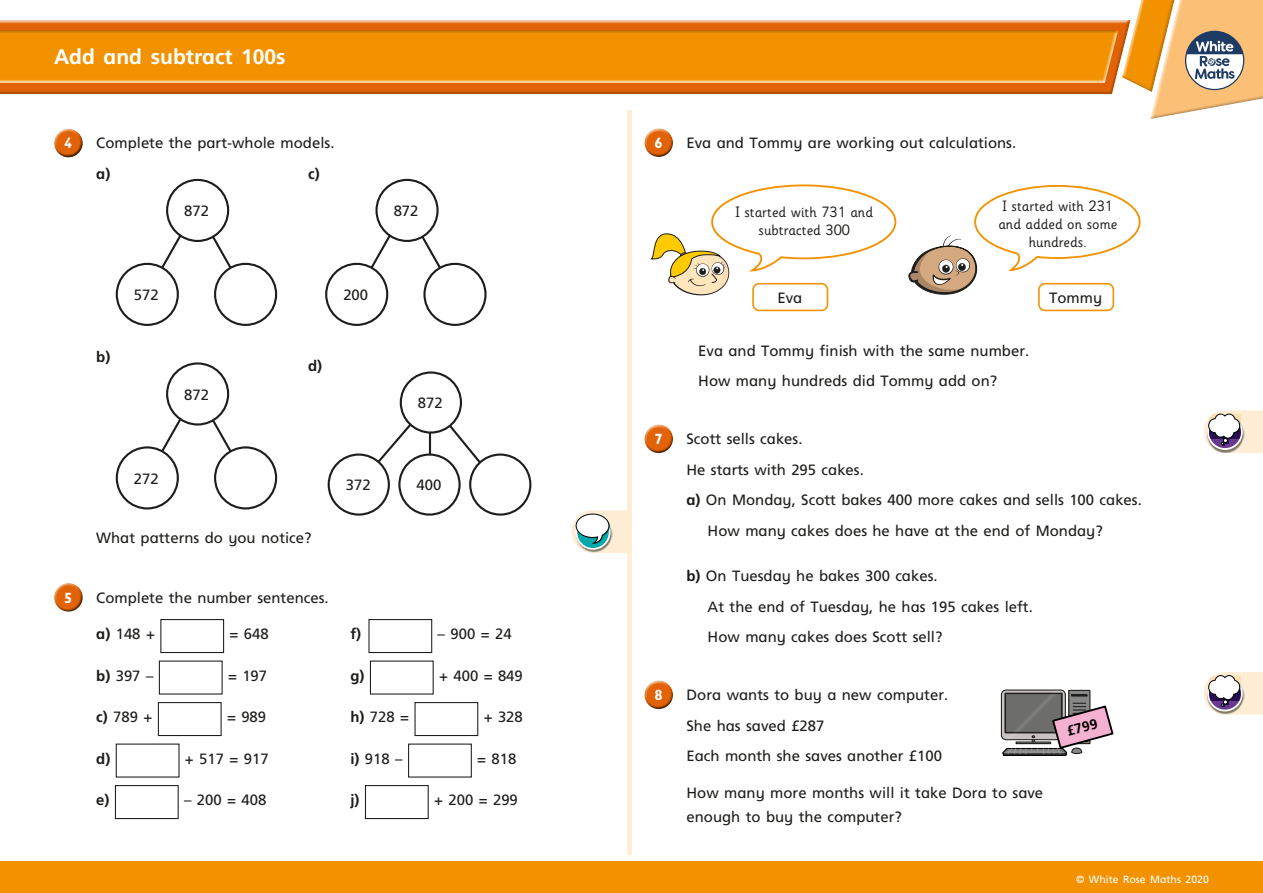
<style>
.page{position:relative;width:1263px;height:893px;background:#fff}
.page>*{position:absolute;margin:0;border:0;box-sizing:border-box;transform-origin:0 0}
.t1{font:700 21px "Frutiger Inf";color:#fff}
.t2{font:14.85px/30.6px "Frutiger Inf";color:#1d1d1b}
.t3{font:14.85px/17.9px "Sassoon Infant Std";color:#1d1d1b;text-align:center}
.t4{font:700 14.85px "Frutiger Inf";color:#1d1d1b}
.t5{font:700 14.85px "Gill Infant";color:#fff}
.t6{font:700 14.1px "Frutiger Inf";color:#000}
.t7{font:10.5px "Frutiger Inf";color:#fff}
.s1{font-weight:700}
</style>
<div class="page">
<hr style="left:627px;top:111px;width:4px;height:744px;background:#ffeed5">
<div style="left:0;top:20px;width:1131px;height:76px;background:#1d1d1b;opacity:.27"></div>
<div style="left:0;top:29px;width:1119px;height:55px;background:#1d1d1b;opacity:.27"></div>
<svg style="left:1122px;top:0;width:141px;height:119px"></svg>
<div style="left:0;top:862px;width:1263px;height:31px;background:#f39200"></div>
<svg style="left:1204px;top:672px;width:59px;height:43px"></svg>
<svg style="left:1204px;top:410px;width:59px;height:43px"></svg>
<svg style="left:572px;top:510px;width:55px;height:43px"></svg>
<div style="left:644px;top:128px;width:30px;height:23px;background:#fff;opacity:.75"></div>
<div style="left:644px;top:132px;width:31px;height:27px;background:#1d1d1b;opacity:.75"></div>
<svg style="left:650px;top:184px;width:247px;height:112px"></svg>
<svg style="left:908px;top:185px;width:233px;height:110px"></svg>
<div style="left:753px;top:284px;width:74px;height:26px;background:#fff;border-radius:6px"></div>
<div style="left:752px;top:283px;width:76px;height:28px;border:2px solid #f39200;border-radius:6px"></div>
<div style="left:1039px;top:284px;width:74px;height:26px;background:#fff;border-radius:6px"></div>
<div style="left:1038px;top:283px;width:76px;height:28px;border:2px solid #f39200;border-radius:6px"></div>
<div style="left:644px;top:424px;width:30px;height:23px;background:#fff;opacity:.75"></div>
<div style="left:644px;top:429px;width:31px;height:26px;background:#1d1d1b;opacity:.75"></div>
<div style="left:644px;top:680px;width:30px;height:23px;background:#fff;opacity:.75"></div>
<div style="left:644px;top:685px;width:31px;height:26px;background:#1d1d1b;opacity:.75"></div>
<div style="left:1001px;top:689px;width:65px;height:51px;border:1px solid #1d1d1b;border-radius:5px"></div>
<svg style="left:1002px;top:690px;width:112px;height:66px"></svg>
<div style="left:54px;top:128px;width:30px;height:23px;background:#fff;opacity:.75"></div>
<div style="left:54px;top:133px;width:31px;height:27px;background:#1d1d1b;opacity:.75"></div>
<svg style="left:144px;top:207px;width:104px;height:82px"></svg>
<div style="left:167px;top:180px;width:61px;height:61px;background:#fff;border-radius:50%"></div>
<div style="left:166px;top:179px;width:63px;height:63px;border:2px solid #1d1d1b;border-radius:50%"></div>
<div style="left:117px;top:264px;width:61px;height:61px;background:#fff;border-radius:50%"></div>
<div style="left:116px;top:263px;width:63px;height:63px;border:2px solid #1d1d1b;border-radius:50%"></div>
<div style="left:215px;top:264px;width:61px;height:61px;background:#fff;border-radius:50%"></div>
<div style="left:214px;top:263px;width:63px;height:63px;border:2px solid #1d1d1b;border-radius:50%"></div>
<svg style="left:160px;top:391px;width:73px;height:81px"></svg>
<div style="left:167px;top:363px;width:61px;height:61px;background:#fff;border-radius:50%"></div>
<div style="left:166px;top:362px;width:63px;height:64px;border:2px solid #1d1d1b;border-radius:50%"></div>
<div style="left:117px;top:447px;width:61px;height:61px;background:#fff;border-radius:50%"></div>
<div style="left:116px;top:446px;width:63px;height:63px;border:2px solid #1d1d1b;border-radius:50%"></div>
<div style="left:215px;top:447px;width:61px;height:61px;background:#fff;border-radius:50%"></div>
<div style="left:214px;top:446px;width:63px;height:63px;border:2px solid #1d1d1b;border-radius:50%"></div>
<svg style="left:354px;top:220px;width:104px;height:77px"></svg>
<div style="left:376px;top:180px;width:61px;height:61px;background:#fff;border-radius:50%"></div>
<div style="left:375px;top:179px;width:64px;height:63px;border:2px solid #1d1d1b;border-radius:50%"></div>
<div style="left:326px;top:264px;width:61px;height:61px;background:#fff;border-radius:50%"></div>
<div style="left:325px;top:263px;width:63px;height:63px;border:2px solid #1d1d1b;border-radius:50%"></div>
<div style="left:424px;top:264px;width:61px;height:61px;background:#fff;border-radius:50%"></div>
<div style="left:423px;top:263px;width:64px;height:63px;border:2px solid #1d1d1b;border-radius:50%"></div>
<svg style="left:368px;top:399px;width:123px;height:80px"></svg>
<div style="left:401px;top:373px;width:60px;height:59px;background:#fff;border-radius:50%"></div>
<div style="left:400px;top:371px;width:62px;height:63px;border:2px solid #1d1d1b;border-radius:50%"></div>
<div style="left:329px;top:455px;width:60px;height:60px;background:#fff;border-radius:50%"></div>
<div style="left:328px;top:453px;width:62px;height:63px;border:2px solid #1d1d1b;border-radius:50%"></div>
<div style="left:399px;top:455px;width:61px;height:60px;background:#fff;border-radius:50%"></div>
<div style="left:398px;top:453px;width:63px;height:63px;border:2px solid #1d1d1b;border-radius:50%"></div>
<div style="left:470px;top:455px;width:60px;height:60px;background:#fff;border-radius:50%"></div>
<div style="left:469px;top:453px;width:62px;height:63px;border:2px solid #1d1d1b;border-radius:50%"></div>
<div style="left:54px;top:582px;width:30px;height:23px;background:#fff;opacity:.75"></div>
<div style="left:54px;top:587px;width:31px;height:27px;background:#1d1d1b;opacity:.75"></div>
<div style="left:160px;top:619px;width:64px;height:34px;border:1px solid #1d1d1b"></div>
<div style="left:158px;top:702px;width:64px;height:34px;border:1px solid #1d1d1b"></div>
<div style="left:115px;top:785px;width:64px;height:34px;border:1px solid #1d1d1b"></div>
<div style="left:368px;top:619px;width:64px;height:34px;border:1px solid #1d1d1b"></div>
<div style="left:414px;top:702px;width:64px;height:34px;border:1px solid #1d1d1b"></div>
<div style="left:408px;top:743px;width:64px;height:35px;border:1px solid #1d1d1b"></div>
<div style="left:365px;top:785px;width:64px;height:34px;border:1px solid #1d1d1b"></div>
<h1 class="t1" style="left:54px;top:44px;width:233px">Add and subtract 100s</h1>
<p class="t5" style="left:64px;top:135px;width:10px">4</p>
<p class="t2" style="left:96px;top:128px;width:240px">Complete the part-whole models.</p>
<p class="t4" style="left:96px;top:165px;width:16px">a)</p>
<p class="t2" style="left:184px;top:196px;width:26px">872</p>
<p class="t4" style="left:308px;top:165px;width:13px">c)</p>
<p class="t2" style="left:394px;top:196px;width:26px">872</p>
<p class="t4" style="left:96px;top:348px;width:16px">b)</p>
<p class="t2" style="left:134px;top:280px;width:26px">572</p>
<p class="t2" style="left:184px;top:379px;width:26px">872</p>
<p class="t2" style="left:343px;top:280px;width:26px">200</p>
<p class="t4" style="left:308px;top:358px;width:16px">d)</p>
<p class="t2" style="left:418px;top:388px;width:26px">872</p>
<p class="t2" style="left:134px;top:463px;width:26px">272</p>
<p class="t2" style="left:96px;top:522px;width:217px">What patterns do you notice?</p>
<p class="t5" style="left:64px;top:589px;width:10px">5</p>
<p class="t2" style="left:96px;top:582px;width:234px">Complete the number sentences.</p>
<p class="t2" style="left:96px;top:619px;width:60px"><span class="s1">a)</span> 148 +</p>
<p class="t2" style="left:229px;top:618px;width:41px">= 648</p>
<p class="t2" style="left:96px;top:660px;width:59px"><span class="s1">b)</span> 397 –</p>
<p class="t2" style="left:228px;top:660px;width:41px">= 197</p>
<p class="t2" style="left:96px;top:702px;width:58px"><span class="s1">c)</span> 789 +</p>
<p class="t2" style="left:227px;top:702px;width:41px">= 989</p>
<p class="t4" style="left:96px;top:750px;width:16px">d)</p>
<p class="t2" style="left:185px;top:743px;width:85px">+ 517 = 917</p>
<p class="t4" style="left:96px;top:791px;width:15px">e)</p>
<p class="t2" style="left:184px;top:785px;width:84px">– 200 = 408</p>
<p class="t2" style="left:346px;top:470px;width:26px">372</p>
<p class="t2" style="left:417px;top:470px;width:26px">400</p>
<p class="t4" style="left:350px;top:625px;width:12px">f)</p>
<p class="t2" style="left:438px;top:618px;width:76px">– 900 = 24</p>
<p class="t4" style="left:350px;top:667px;width:16px">g)</p>
<p class="t2" style="left:439px;top:660px;width:85px">+ 400 = 849</p>
<p class="t2" style="left:350px;top:702px;width:60px"><span class="s1">h)</span> 728 =</p>
<p class="t2" style="left:484px;top:702px;width:41px">+ 328</p>
<p class="t2" style="left:350px;top:743px;width:54px"><span class="s1">i)</span> 918 –</p>
<p class="t2" style="left:477px;top:743px;width:41px">= 818</p>
<p class="t4" style="left:350px;top:791px;width:11px">j)</p>
<p class="t2" style="left:434px;top:785px;width:85px">+ 200 = 299</p>
<p class="t5" style="left:654px;top:134px;width:10px">6</p>
<p class="t2" style="left:686px;top:127px;width:331px">Eva and Tommy are working out calculations.</p>
<p class="t3" style="left:735px;top:203px;width:139px">I started with 731 and subtracted 300</p>
<p class="t3" style="left:998px;top:198px;width:120px">I started with 231 and added on some hundreds.</p>
<p class="t2" style="left:777px;top:282px;width:26px">Eva</p>
<p class="t2" style="left:1049px;top:282px;width:55px">Tommy</p>
<p class="t2" style="left:698px;top:335px;width:332px">Eva and Tommy finish with the same number.<br>How many hundreds did Tommy add on?</p>
<p class="t5" style="left:654px;top:430px;width:10px">7</p>
<p class="t2" style="left:686px;top:423px;width:117px">Scott sells cakes.</p>
<p class="t2" style="left:686px;top:454px;width:179px">He starts with 295 cakes.</p>
<p class="t2" style="left:686px;top:484px;width:457px"><span class="s1">a)</span> On Monday, Scott bakes 400 more cakes and sells 100 cakes.</p>
<p class="t2" style="left:708px;top:515px;width:397px">How many cakes does he have at the end of Monday?</p>
<p class="t2" style="left:708px;top:561px;width:327px;text-indent:-21px"><span class="s1">b)</span> On Tuesday he bakes 300 cakes.<br>At the end of Tuesday, he has 195 cakes left.<br>How many cakes does Scott sell?</p>
<p class="t5" style="left:654px;top:686px;width:10px">8</p>
<p class="t2" style="left:686px;top:679px;width:263px">Dora wants to buy a new computer.</p>
<p class="t2" style="left:686px;top:710px;width:257px">She has saved £287<br>Each month she saves another £100</p>
<p class="t2" style="left:686px;top:780px;width:358px;line-height:24.5px">How many more months will it take Dora to save enough to buy the computer?</p>
<p class="t6" style="left:1065px;top:723px;width:33px;rotate:-15deg">£799</p>
<p class="t7" style="left:1076px;top:873px;width:134px">© White Rose Maths 2020</p>
</div>
